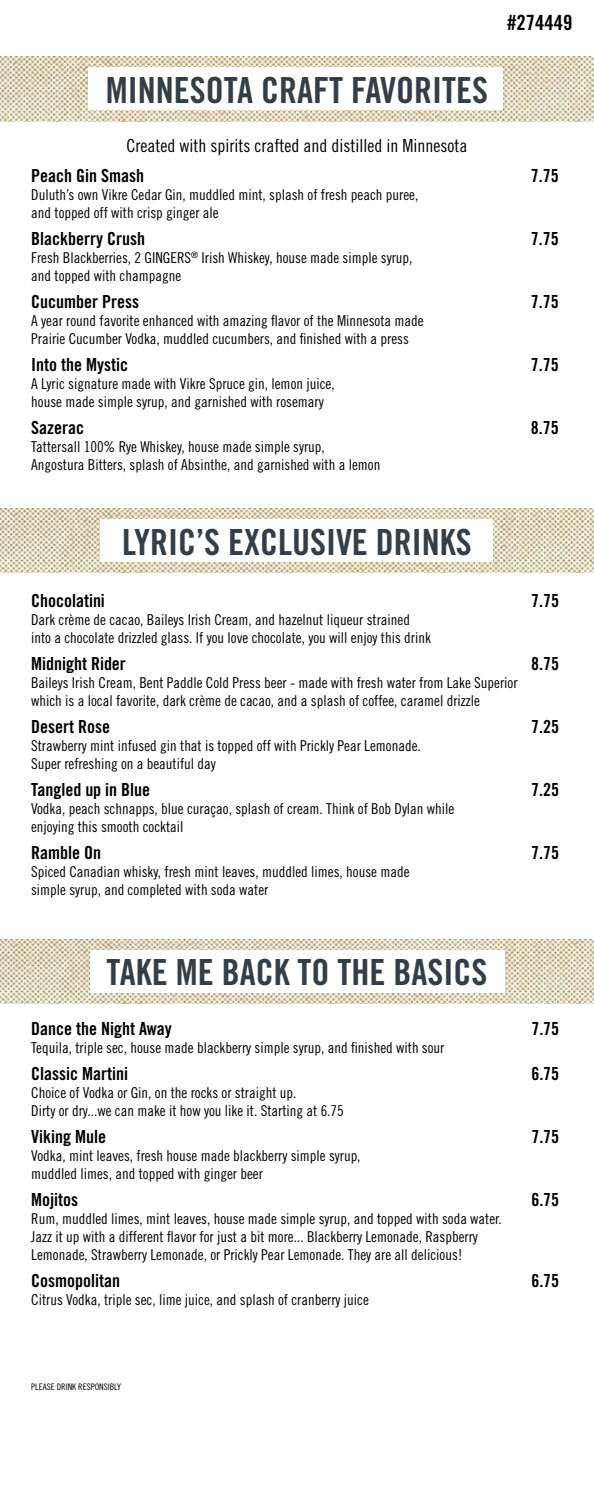
<style>
.page{position:relative;width:594px;height:1512px;background:#fff}
.page>*{position:absolute;margin:0;border:0;box-sizing:border-box;transform-origin:0 0}
.t1{font:36px "Trade Gothic LT Std Bd Cn 20";color:#333e48}
.t2{font:21px "Trade Gothic Bold Cond Twenty";color:#000}
.t3{font:18px "Trade Gothic Bold Cond Twenty";color:#000}
.t4{font:18px/30px "Trade Gothic LT Std Cn 18";color:#000}
.t5{font:15px/18px "Trade Gothic LT Std Cn 18";color:#000}
.t6{font:9px "Trade Gothic LT Std Cn 18";color:#000}
.s1{font-family:"Trade Gothic Bold Cond Twenty"}
</style>
<div class="page">
<img style="left:0;top:939px;width:594px;height:65px">
<img style="left:0;top:56px;width:594px;height:65px">
<div style="left:89px;top:68px;width:414px;height:42px;background:#fff"></div>
<div style="left:90px;top:950px;width:414px;height:42px;background:#fff"></div>
<img style="left:0;top:508px;width:594px;height:65px">
<div style="left:101px;top:520px;width:392px;height:42px;background:#fff"></div>
<p class="t1" style="left:106px;top:69px;width:384px">MINNESOTA CRAFT FAVORITES</p>
<p class="t4" style="left:31px;top:130px;width:438px;text-indent:95px">Created with spirits crafted and distilled in Minnesota<br><span class="s1">Peach Gin Smash</span></p>
<p class="t2" style="left:507px;top:10px;width:67px">#274449</p>
<p class="t3" style="left:531px;top:165px;width:29px">7.75</p>
<p class="t5" style="left:31px;top:185px;width:389px">Duluth’s own Vikre Cedar Gin, muddled mint, splash of fresh peach puree, and topped off with crisp ginger ale</p>
<p class="t3" style="left:31px;top:228px;width:115px">Blackberry Crush</p>
<p class="t3" style="left:531px;top:228px;width:29px">7.75</p>
<p class="t5" style="left:31px;top:248px;width:383px">Fresh Blackberries, 2 GINGERS<sup>®</sup> Irish Whiskey, house made simple syrup, and topped with champagne</p>
<p class="t3" style="left:31px;top:291px;width:109px">Cucumber Press</p>
<p class="t3" style="left:531px;top:291px;width:29px">7.75</p>
<p class="t5" style="left:31px;top:311px;width:394px">A year round favorite enhanced with amazing flavor of the Minnesota made<br>Prairie Cucumber Vodka, muddled cucumbers, and finished with a press</p>
<p class="t3" style="left:31px;top:354px;width:98px">Into the Mystic</p>
<p class="t3" style="left:531px;top:354px;width:29px">7.75</p>
<p class="t5" style="left:31px;top:374px;width:305px">A Lyric signature made with Vikre Spruce gin, lemon juice, house made simple syrup, and garnished with rosemary</p>
<p class="t3" style="left:31px;top:417px;width:54px">Sazerac</p>
<p class="t3" style="left:531px;top:417px;width:29px">8.75</p>
<p class="t5" style="left:31px;top:437px;width:351px">Tattersall 100% Rye Whiskey, house made simple syrup,<br>Angostura Bitters, splash of Absinthe, and garnished with a lemon</p>
<p class="t1" style="left:122px;top:520px;width:351px">LYRIC’S EXCLUSIVE DRINKS</p>
<p class="t3" style="left:31px;top:590px;width:75px">Chocolatini</p>
<p class="t3" style="left:531px;top:590px;width:29px">7.75</p>
<p class="t5" style="left:31px;top:611px;width:401px">Dark crème de cacao, Baileys Irish Cream, and hazelnut liqueur strained into a chocolate drizzled glass. If you love chocolate, you will enjoy this drink</p>
<p class="t3" style="left:31px;top:653px;width:96px">Midnight Rider</p>
<p class="t3" style="left:531px;top:653px;width:29px">8.75</p>
<p class="t5" style="left:31px;top:674px;width:488px">Baileys Irish Cream, Bent Paddle Cold Press beer - made with fresh water from Lake Superior which is a local favorite, dark crème de cacao, and a splash of coffee, caramel drizzle</p>
<p class="t3" style="left:31px;top:716px;width:80px">Desert Rose</p>
<p class="t3" style="left:531px;top:716px;width:29px">7.25</p>
<p class="t5" style="left:31px;top:737px;width:391px">Strawberry mint infused gin that is topped off with Prickly Pear Lemonade.<br>Super refreshing on a beautiful day</p>
<p class="t3" style="left:31px;top:779px;width:121px">Tangled up in Blue</p>
<p class="t3" style="left:531px;top:779px;width:29px">7.25</p>
<p class="t5" style="left:31px;top:800px;width:425px">Vodka, peach schnapps, blue curaçao, splash of cream. Think of Bob Dylan while enjoying this smooth cocktail</p>
<p class="t3" style="left:31px;top:842px;width:71px">Ramble On</p>
<p class="t3" style="left:531px;top:842px;width:29px">7.75</p>
<p class="t5" style="left:31px;top:863px;width:380px">Spiced Canadian whisky, fresh mint leaves, muddled limes, house made simple syrup, and completed with soda water</p>
<p class="t1" style="left:106px;top:951px;width:383px">TAKE ME BACK TO THE BASICS</p>
<p class="t3" style="left:31px;top:1017px;width:142px">Dance the Night Away</p>
<p class="t3" style="left:531px;top:1017px;width:29px">7.75</p>
<p class="t5" style="left:31px;top:1038px;width:415px">Tequila, triple sec, house made blackberry simple syrup, and finished with sour</p>
<p class="t3" style="left:31px;top:1062px;width:98px">Classic Martini</p>
<p class="t3" style="left:531px;top:1062px;width:29px">6.75</p>
<p class="t5" style="left:31px;top:1083px;width:314px">Choice of Vodka or Gin, on the rocks or straight up.<br>Dirty or dry...we can make it how you like it. Starting at 6.75</p>
<p class="t3" style="left:31px;top:1125px;width:76px">Viking Mule</p>
<p class="t3" style="left:531px;top:1125px;width:29px">7.75</p>
<p class="t5" style="left:31px;top:1146px;width:331px">Vodka, mint leaves, fresh house made blackberry simple syrup, muddled limes, and topped with ginger beer</p>
<p class="t3" style="left:31px;top:1188px;width:48px">Mojitos</p>
<p class="t3" style="left:531px;top:1188px;width:29px">6.75</p>
<p class="t5" style="left:31px;top:1209px;width:472px">Rum, muddled limes, mint leaves, house made simple syrup, and topped with soda water.<br>Jazz it up with a different flavor for just a bit more... Blackberry Lemonade, Raspberry<br>Lemonade, Strawberry Lemonade, or Prickly Pear Lemonade. They are all delicious!</p>
<p class="t3" style="left:31px;top:1269px;width:90px">Cosmopolitan</p>
<p class="t3" style="left:531px;top:1269px;width:29px">6.75</p>
<p class="t5" style="left:31px;top:1290px;width:339px">Citrus Vodka, triple sec, lime juice, and splash of cranberry juice</p>
<p class="t6" style="left:31px;top:1381px;width:91px">PLEASE DRINK RESPONSIBLY</p>
</div>
